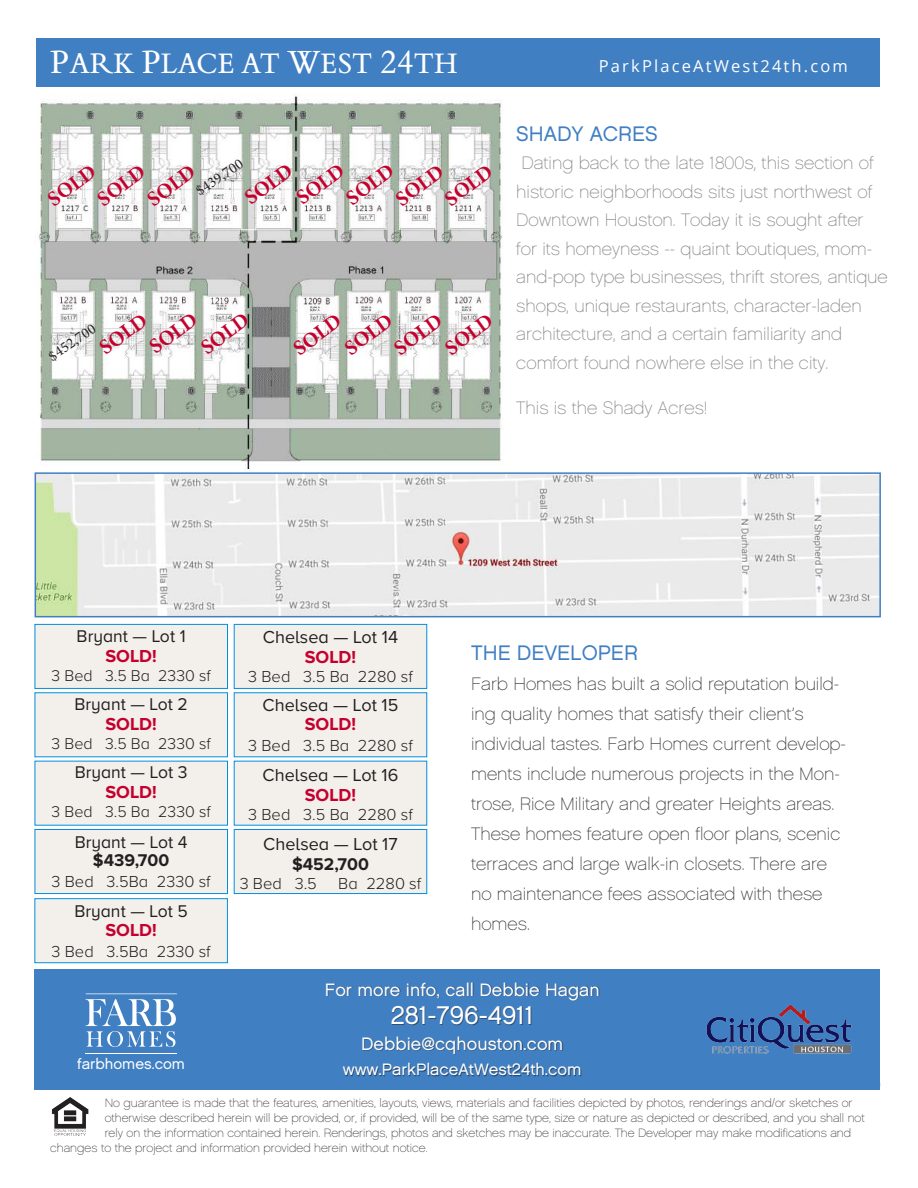
<style>
.page{position:relative;width:918px;height:1188px;background:#fff}
.page>*{position:absolute;margin:0;border:0;box-sizing:border-box;transform-origin:0 0}
.t1{font:31.95px "Bembo Book MT Std";color:#fff}
.t2{font:25.5px "Chalet London Nineteen Sixty";color:#fff}
.t3{font:700 21px/30.3px "Minion Pro";color:#c5002e}
.t4{font:21px "Chalet London Nineteen Sixty";color:#407fc2}
.t5{font:21px "Chalet London";color:#407fc2}
.t6{font:18px/28.5px "Chalet Paris Nineteen Sixty";color:#898989}
.t7{font:18px/30px "Chalet Paris Nineteen Sixty";color:#3e3e3f}
.t8{font:18px "Proxima Nova A";color:#231f20}
.t9{font:18px "Chalet London Nineteen Sixty";color:#fff}
.t10{font:700 18px "Proxima Nova A";color:#c5002e}
.t11{font:17.7px "Proxima Nova A";color:#231f20}
.t12{font:700 17.7px "Proxima Nova A";color:#231f20}
.t13{font:300 16.5px "Proxima Nova A";color:#231f20}
.t14{font:16.5px "Chalet London Nineteen Sixty";color:#fff}
.t15{font:16.5px "Open Sans";letter-spacing:.13em;color:#fff}
.t16{font:300 16.2px "Proxima Nova A";color:#231f20}
.t17{font:15px "Minion Pro";color:#231f20}
.t18{font:15px "Chalet London Nineteen Sixty";color:#fff}
.t19{font:12px "Chalet Paris Nineteen Sixty";color:#3e3e3f}
.s1{font-size:36.45px}
</style>
<div class="page">
<div style="left:35px;top:970px;width:845px;height:120px;background:#407fc2"></div>
<div style="left:327px;top:983px;width:272px;height:93px;background:#231f20;opacity:.55"></div>
<img style="left:51px;top:1097px;width:38px;height:39px">
<hr style="left:86px;top:1053px;width:91px;height:1px;background:#fff">
<svg style="left:85px;top:994px;width:92px;height:53px"></svg>
<div style="left:37px;top:38px;width:843px;height:48px;background:#407fc2"></div>
<img style="left:707px;top:1004px;width:145px;height:49px">
<div style="left:234px;top:624px;width:193px;height:65px;background:#f3f0eb;border:1px solid #008fde"></div>
<div style="left:234px;top:692px;width:193px;height:65px;background:#f3f0eb"></div>
<div style="left:234px;top:761px;width:193px;height:65px;background:#f3f0eb"></div>
<div style="left:234px;top:829px;width:193px;height:65px;background:#f3f0eb;border:1px solid #008fde"></div>
<div style="left:35px;top:692px;width:193px;height:65px;background:#f3f0eb"></div>
<div style="left:35px;top:761px;width:193px;height:65px;background:#f3f0eb"></div>
<div style="left:35px;top:829px;width:193px;height:65px;background:#f3f0eb;border:1px solid #008fde"></div>
<div style="left:35px;top:624px;width:193px;height:65px;background:#f3f0eb;border:1px solid #008fde"></div>
<img style="left:37px;top:95px;width:465px;height:375px">
<img style="left:38px;top:475px;width:840px;height:139px">
<div style="left:35px;top:472px;width:846px;height:145px;border:2px solid #407fc2"></div>
<div style="left:34px;top:898px;width:194px;height:65px;background:#f3f0eb;border:1px solid #008fde"></div>
<h1 class="t1" style="left:50px;top:42px;width:409px"><span class="s1">P</span>ARK <span class="s1">P</span>LACE AT <span class="s1">W</span>EST <span class="s1">24</span>TH</h1>
<h3 class="t15" style="left:599px;top:54px;width:250px">ParkPlaceAtWest24th.com</h3>
<p class="t17" style="left:191px;top:184px;width:55px;rotate:-34deg">$439,700</p>
<h3 class="t3" style="left:272px;top:163px;width:55px;text-indent:-42px;rotate:-36deg">SOLD<br>SOLD</h3>
<h3 class="t3" style="left:140px;top:189px;width:55px;rotate:-36deg">SOLD</h3>
<h3 class="t3" style="left:339px;top:188px;width:55px;rotate:-36deg">SOLD</h3>
<h3 class="t3" style="left:389px;top:189px;width:55px;rotate:-36deg">SOLD</h3>
<h3 class="t3" style="left:438px;top:189px;width:55px;rotate:-36deg">SOLD</h3>
<h3 class="t3" style="left:41px;top:189px;width:55px;rotate:-36deg">SOLD</h3>
<h3 class="t3" style="left:91px;top:189px;width:55px;rotate:-36deg">SOLD</h3>
<h3 class="t3" style="left:142px;top:336px;width:55px;rotate:-36deg">SOLD</h3>
<h3 class="t3" style="left:194px;top:337px;width:55px;rotate:-36deg">SOLD</h3>
<h3 class="t3" style="left:93px;top:337px;width:55px;rotate:-36deg">SOLD</h3>
<p class="t17" style="left:44px;top:349px;width:55px;rotate:-34deg">$452,700</p>
<h3 class="t3" style="left:286px;top:338px;width:55px;rotate:-36deg">SOLD</h3>
<h3 class="t3" style="left:338px;top:338px;width:55px;rotate:-36deg">SOLD</h3>
<h3 class="t3" style="left:387px;top:338px;width:55px;rotate:-36deg">SOLD</h3>
<h3 class="t3" style="left:438px;top:338px;width:55px;rotate:-36deg">SOLD</h3>
<h3 class="t5" style="left:516px;top:120px;width:143px">SHADY ACRES</h3>
<p class="t6" style="left:516px;top:149px;width:373px">Dating back to the late 1800s, this section of historic neighborhoods sits just northwest of Downtown Houston. Today it is sought after for its homeyness -- quaint boutiques, mom&shy;and-pop type businesses, thrift stores, antique shops, unique restaurants, character-laden architecture, and a certain familiarity and comfort found nowhere else in the city.</p>
<h3 class="t6" style="left:516px;top:393px;width:193px">This is the Shady Acres!</h3>
<h3 class="t11" style="left:77px;top:627px;width:110px">Bryant — Lot 1</h3>
<h3 class="t10" style="left:105px;top:646px;width:53px">SOLD!</h3>
<h3 class="t16" style="left:52px;top:667px;width:161px">3 Bed 3.5 Ba 2330 sf</h3>
<h3 class="t11" style="left:74px;top:695px;width:115px">Bryant — Lot 2</h3>
<h3 class="t10" style="left:105px;top:714px;width:53px">SOLD!</h3>
<h3 class="t16" style="left:52px;top:735px;width:161px">3 Bed 3.5 Ba 2330 sf</h3>
<h3 class="t11" style="left:75px;top:763px;width:114px">Bryant — Lot 3</h3>
<h3 class="t10" style="left:105px;top:782px;width:53px">SOLD!</h3>
<h3 class="t16" style="left:52px;top:803px;width:161px">3 Bed 3.5 Ba 2330 sf</h3>
<h3 class="t11" style="left:75px;top:833px;width:114px">Bryant — Lot 4</h3>
<h3 class="t12" style="left:93px;top:850px;width:78px">$439,700</h3>
<h3 class="t13" style="left:52px;top:872px;width:161px">3 Bed 3.5Ba 2330 sf</h3>
<h3 class="t11" style="left:74px;top:901px;width:115px">Bryant — Lot 5</h3>
<h3 class="t10" style="left:105px;top:920px;width:53px">SOLD!</h3>
<h3 class="t13" style="left:52px;top:943px;width:161px">3 Bed 3.5Ba 2330 sf</h3>
<h3 class="t8" style="left:263px;top:627px;width:137px">Chelsea — Lot 14</h3>
<h3 class="t10" style="left:305px;top:646px;width:53px">SOLD!</h3>
<h3 class="t13" style="left:248px;top:668px;width:166px">3 Bed 3.5 Ba 2280 sf</h3>
<h3 class="t8" style="left:263px;top:695px;width:137px">Chelsea — Lot 15</h3>
<h3 class="t10" style="left:305px;top:714px;width:53px">SOLD!</h3>
<h3 class="t13" style="left:248px;top:737px;width:166px">3 Bed 3.5 Ba 2280 sf</h3>
<h3 class="t8" style="left:263px;top:765px;width:137px">Chelsea — Lot 16</h3>
<h3 class="t10" style="left:305px;top:784px;width:53px">SOLD!</h3>
<h3 class="t13" style="left:248px;top:806px;width:166px">3 Bed 3.5 Ba 2280 sf</h3>
<h3 class="t8" style="left:263px;top:834px;width:136px">Chelsea — Lot 17</h3>
<h3 class="t12" style="left:292px;top:854px;width:78px">$452,700</h3>
<h3 class="t13" style="left:240px;top:875px;width:79px">3 Bed 3.5</h3>
<h3 class="t13" style="left:338px;top:875px;width:84px">Ba 2280 sf</h3>
<h3 class="t4" style="left:471px;top:639px;width:168px">THE DEVELOPER</h3>
<p class="t7" style="left:471px;top:669px;width:376px">Farb Homes has built a solid reputation build&shy;ing quality homes that satisfy their client’s individual tastes. Farb Homes current develop&shy;ments include numerous projects in the Mon&shy;trose, Rice Military and greater Heights areas.<br>These homes feature open floor plans, scenic terraces and large walk-in closets. There are no maintenance fees associated with these homes.</p>
<h3 class="t9" style="left:325px;top:978px;width:276px">For more info, call Debbie Hagan</h3>
<h2 class="t2" style="left:391px;top:1000px;width:145px">281-796-4911</h2>
<h3 class="t9" style="left:361px;top:1032px;width:204px">Debbie@cqhouston.com</h3>
<h3 class="t14" style="left:343px;top:1059px;width:240px">www.ParkPlaceAtWest24th.com</h3>
<p class="t19" style="left:105px;top:1095px;width:749px">No guarantee is made that the features, amenities, layouts, views, materials and facilities depicted by photos, renderings and/or sketches or</p>
<p class="t19" style="left:105px;top:1110px;width:762px">otherwise described herein will be provided, or, if provided, will be of the same type, size or nature as depicted or described, and you shall not</p>
<p class="t19" style="left:105px;top:1125px;width:748px">rely on the information contained herein. Renderings, photos and sketches may be inaccurate. The Developer may make modifications and</p>
<p class="t19" style="left:50px;top:1140px;width:379px">changes to the project and information provided herein without notice.</p>
<p class="t18" style="left:77px;top:1054px;width:109px">farbhomes.com</p>
</div>
